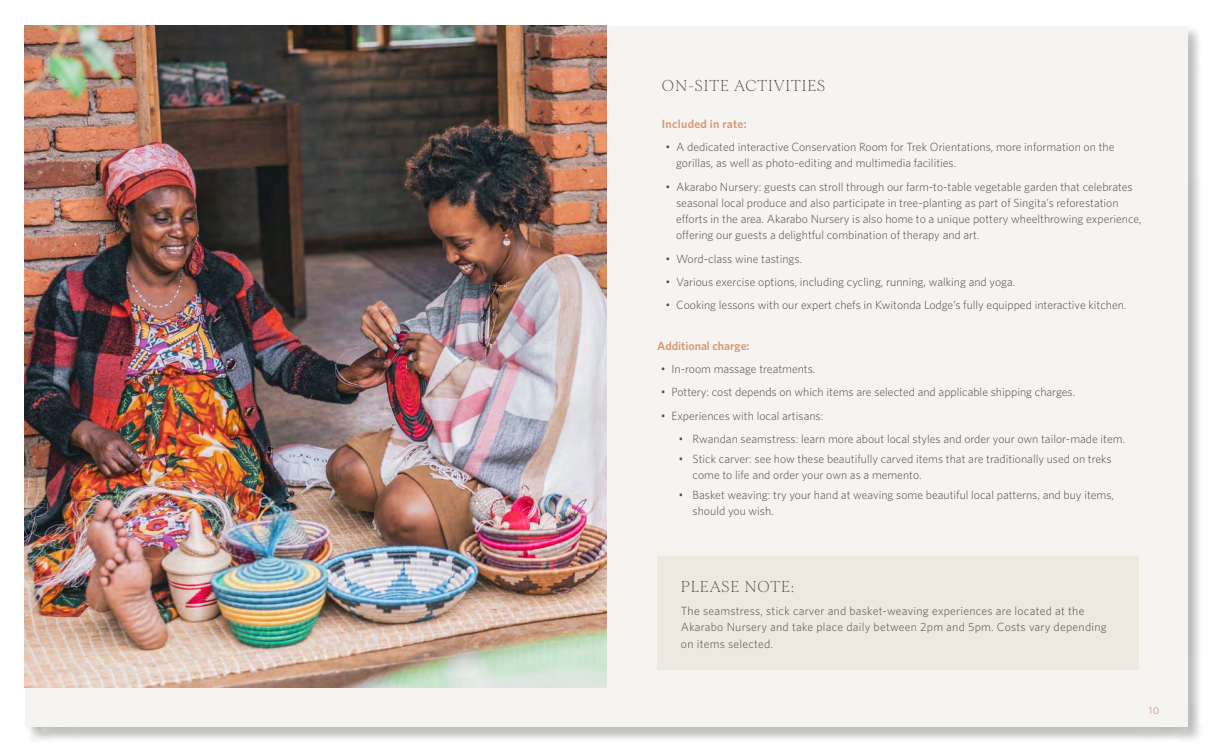
<style>
.page{position:relative;width:1213px;height:750px;background:#fff}
.page>*{position:absolute;margin:0;border:0;box-sizing:border-box;transform-origin:0 0}
.t1{font:200 15px "Morion";letter-spacing:.06em;color:#4d4945}
.t2{font:300 11.88px/16.2px "Whitney";color:#4d4945}
.t3{font:300 11.88px/16.2px "Whitney";letter-spacing:.02em;color:#4d4945}
.t4{font:600 11.88px "Whitney";color:#d69677}
.t5{font:600 11.88px "Whitney";letter-spacing:.02em;color:#d69677}
.t6{font:10px "Whitney";color:#d69677}
</style>
<div class="page">
<div style="left:26px;top:27px;width:1177px;height:715px;background:#808080;opacity:.5"></div>
<div style="left:25px;top:26px;width:1162px;height:700px;background:#f6f4f0"></div>
<img style="left:25px;top:26px;width:581px;height:662px">
<div style="left:657px;top:556px;width:481px;height:114px;background:#ede9e1"></div>
<p class="t1" style="left:662px;top:77px;width:165px">ON-SITE ACTIVITIES</p>
<p class="t5" style="left:662px;top:116px;width:86px">Included in rate:</p>
<p class="t2" style="left:676px;top:138px;width:440px;text-indent:-11px">• A dedicated interactive Conservation Room for Trek Orientations, more information on the gorillas, as well as photo-editing and multimedia facilities.</p>
<p class="t2" style="left:676px;top:178px;width:467px;text-indent:-11px">• Akarabo Nursery: guests can stroll through our farm-to-table vegetable garden that celebrates seasonal local produce and also participate in tree-planting as part of Singita’s reforestation efforts in the area. Akarabo Nursery is also home to a unique pottery wheelthrowing experience, offering our guests a delightful combination of therapy and art.</p>
<p class="t2" style="left:665px;top:250px;width:138px">• Word-class wine tastings.</p>
<p class="t2" style="left:665px;top:273px;width:351px">• Various exercise options, including cycling, running, walking and yoga.</p>
<p class="t2" style="left:665px;top:297px;width:462px">• Cooking lessons with our expert chefs in Kwitonda Lodge’s fully equipped interactive kitchen.</p>
<p class="t4" style="left:657px;top:338px;width:94px">Additional charge:</p>
<p class="t2" style="left:660px;top:360px;width:156px">• In-room massage treatments.</p>
<p class="t2" style="left:660px;top:384px;width:416px">• Pottery: cost depends on which items are selected and applicable shipping charges.</p>
<p class="t2" style="left:660px;top:407px;width:164px">• Experiences with local artisans:</p>
<p class="t2" style="left:678px;top:430px;width:448px">• Rwandan seamstress: learn more about local styles and order your own tailor-made item.</p>
<p class="t2" style="left:692px;top:450px;width:420px;text-indent:-14px">• Stick carver: see how these beautifully carved items that are traditionally used on treks come to life and order your own as a memento.</p>
<p class="t2" style="left:692px;top:486px;width:423px;text-indent:-14px">• Basket weaving: try your hand at weaving some beautiful local patterns, and buy items, should you wish.</p>
<p class="t1" style="left:681px;top:578px;width:114px">PLEASE NOTE:</p>
<p class="t3" style="left:681px;top:602px;width:427px">The seamstress, stick carver and basket-weaving experiences are located at the<br>Akarabo Nursery and take place daily between 2pm and 5pm. Costs vary depending on items selected.</p>
<p class="t6" style="left:1148px;top:704px;width:12px">10</p>
</div>
